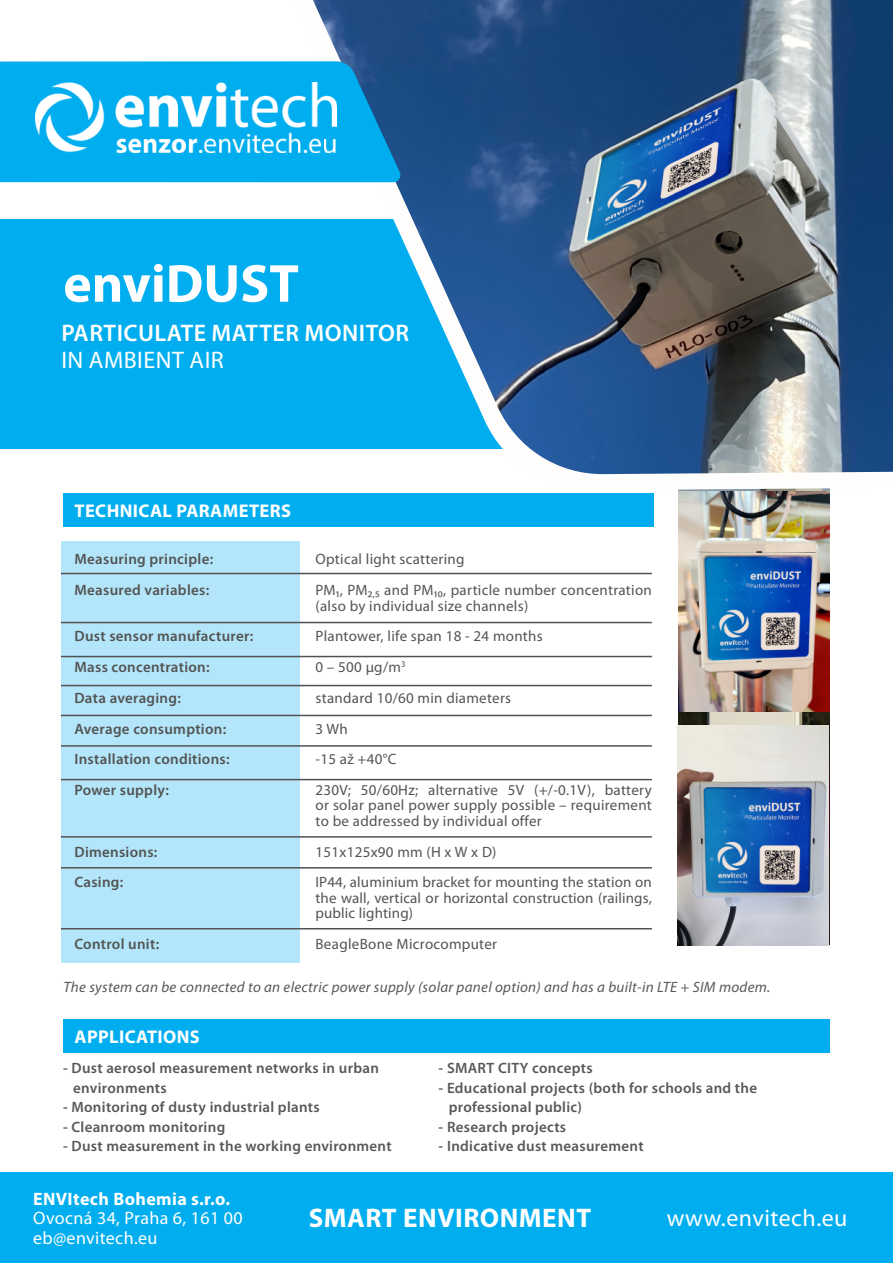
<style>
.page{position:relative;width:893px;height:1263px;background:#fff}
.page>*{position:absolute;margin:0;border:0;box-sizing:border-box;transform-origin:0 0}
.t1{font:700 54px "Myriad Pro";color:#fff}
.t2{font:700 27px "Myriad Pro";letter-spacing:.02em;color:#fff}
.t3{font:24px "Myriad Pro";letter-spacing:.02em;color:#fff}
.t4{font:600 24px "Myriad Pro";letter-spacing:.02em;color:#fff}
.t5{font:700 18.45px "Myriad Pro";letter-spacing:.02em;color:#fff}
.t6{font:18px/19.5px "Myriad Pro";letter-spacing:.02em;color:#fff}
.t7{font:700 18px "Myriad Pro";letter-spacing:.02em;color:#fff}
.t8{font:15px/30.8px "Myriad Pro";letter-spacing:.02em;color:#535453}
.t9{font:600 15px/19.5px "Myriad Pro";letter-spacing:.02em;color:#57585a}
.t10{font:600 15px/30.8px "Myriad Pro";letter-spacing:.02em;color:#535453}
.t11{font:italic 15px "Myriad Pro";letter-spacing:.02em;color:#57585a}
</style>
<div class="page">
<div style="left:63px;top:493px;width:590px;height:34px;background:#00aeef"></div>
<div style="left:63px;top:1019px;width:766px;height:33px;background:#00aeef"></div>
<div style="left:0;top:1172px;width:893px;height:91px;background:#00aeef"></div>
<div style="left:61px;top:541px;width:239px;height:422px;background:#b3e6fa"></div>
<div style="left:0;top:219px;width:893px;height:230px;background:#00aeef"></div>
<img style="left:678px;top:491px;width:152px;height:453px">
<img style="left:678px;top:492px;width:152px;height:219px">
<img style="left:677px;top:726px;width:151px;height:219px">
<hr style="left:61px;top:573px;width:591px;height:1px;background:#515251">
<hr style="left:61px;top:622px;width:591px;height:1px;background:#515251">
<hr style="left:61px;top:656px;width:591px;height:1px;background:#515251">
<hr style="left:61px;top:685px;width:591px;height:1px;background:#515251">
<hr style="left:61px;top:715px;width:591px;height:1px;background:#515251">
<hr style="left:61px;top:745px;width:591px;height:2px;background:#515251">
<hr style="left:61px;top:779px;width:591px;height:1px;background:#515251">
<hr style="left:61px;top:836px;width:591px;height:2px;background:#515251">
<hr style="left:61px;top:867px;width:591px;height:1px;background:#515251">
<hr style="left:61px;top:928px;width:591px;height:1px;background:#515251">
<img style="left:313px;top:0;width:580px;height:474px">
<svg style="left:0;top:61px;width:402px;height:121px;background:#06a5e4"></svg>
<img style="left:36px;top:83px;width:300px;height:69px">
<h1 class="t1" style="left:63px;top:248px;width:237px">enviDUST</h1>
<h3 class="t4" style="left:61px;top:318px;width:349px">PARTICULATE MATTER MONITOR</h3>
<h3 class="t3" style="left:61px;top:345px;width:164px">IN AMBIENT AIR</h3>
<p class="t5" style="left:75px;top:499px;width:218px">TECHNICAL PARAMETERS</p>
<p class="t10" style="left:74px;top:544px;width:140px">Measuring principle:<br>Measured variables:</p>
<p class="t10" style="left:74px;top:620px;width:180px">Dust sensor manufacturer:<br>Mass concentration:<br>Data averaging:<br>Average consumption:<br>Installation conditions:<br>Power supply:</p>
<p class="t10" style="left:74px;top:836px;width:85px">Dimensions:<br>Casing:</p>
<p class="t10" style="left:74px;top:928px;width:86px">Control unit:</p>
<p class="t8" style="left:315px;top:544px;width:338px">Optical light scattering<br>PM1, PM2,5 and PM10, particle number concentration</p>
<p class="t8" style="left:315px;top:590px;width:338px">(also by individual size channels)<br>Plantower, life span 18 - 24 months<br>0 – 500 µg/m<sup>3<br></sup>standard 10/60 min diameters<br>3 Wh<br>-15 až +40°C<br>230V; 50/60Hz; alternative 5V (+/-0.1V), battery</p>
<p class="t8" style="left:315px;top:797px;width:338px;line-height:15.3px">or solar panel power supply possible – requirement to be addressed by individual offer</p>
<p class="t8" style="left:315px;top:836px;width:338px">151x125x90 mm (H x W x D)<br>IP44, aluminium bracket for mounting the station on</p>
<p class="t8" style="left:315px;top:890px;width:338px;line-height:15.3px">the wall, vertical or horizontal construction (railings, public lighting)</p>
<p class="t8" style="left:315px;top:928px;width:183px">BeagleBone Microcomputer</p>
<p class="t11" style="left:64px;top:979px;width:708px">The system can be connected to an electric power supply (solar panel option) and has a built-in LTE + SIM modem.</p>
<p class="t5" style="left:75px;top:1025px;width:127px">APPLICATIONS</p>
<p class="t9" style="left:73px;top:1058px;width:307px;text-indent:-10px">- Dust aerosol measurement networks in urban environments</p>
<p class="t9" style="left:63px;top:1097px;width:258px">- Monitoring of dusty industrial plants</p>
<p class="t9" style="left:63px;top:1117px;width:164px">- Cleanroom monitoring</p>
<p class="t9" style="left:63px;top:1136px;width:330px">- Dust measurement in the working environment</p>
<p class="t9" style="left:439px;top:1058px;width:155px">- SMART CITY concepts</p>
<p class="t9" style="left:449px;top:1078px;width:310px;text-indent:-10px">- Educational projects (both for schools and the professional public)</p>
<p class="t9" style="left:439px;top:1117px;width:129px">- Research projects</p>
<p class="t9" style="left:439px;top:1136px;width:206px">- Indicative dust measurement</p>
<p class="t7" style="left:33px;top:1187px;width:199px">ENVItech Bohemia s.r.o.</p>
<p class="t6" style="left:33px;top:1208px;width:211px">Ovocná 34, Praha 6, 161 00 eb@envitech.eu</p>
<h2 class="t2" style="left:309px;top:1200px;width:284px">SMART ENVIRONMENT</h2>
<h3 class="t3" style="left:667px;top:1203px;width:182px">www.envitech.eu</h3>
</div>
